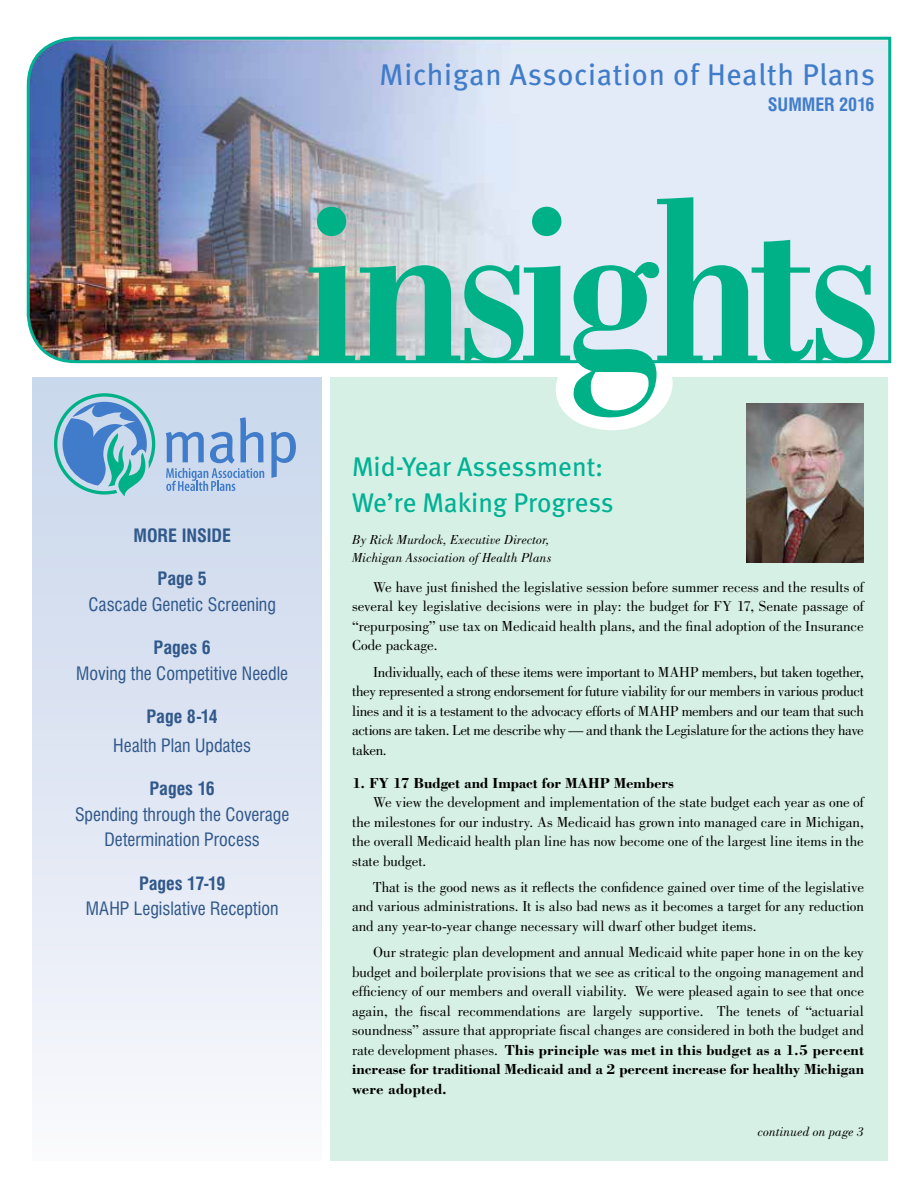
<style>
.page{position:relative;width:918px;height:1188px;background:#fff}
.page>*{position:absolute;margin:0;border:0;box-sizing:border-box;transform-origin:0 0}
.t1{font:30px "Meta";letter-spacing:.025em;color:#407cc9}
.t2{font:27px/36px "Meta";letter-spacing:-.005em;color:#00b194}
.t3{font:condensed 18px/25.5px "Swiss 721 BT";color:#30588a;text-align:center}
.t4{font:700 condensed 18px "Swiss 721 BT";color:#30588a}
.t5{font:700 condensed 18px "Swiss 721 BT";letter-spacing:-.005em;color:#407cc9}
.t6{font:15px/19.5px "Bodoni";letter-spacing:-.005em;color:#000;text-align:justify}
.t7{font:700 15px "Bodoni";letter-spacing:-.005em;color:#000}
.t8{font:italic 13.5px/18px "Bodoni";letter-spacing:.005em;color:#000}
.s1{font-weight:700}
</style>
<div class="page">
<img style="left:26px;top:36px;width:866px;height:328px">
<div style="left:330px;top:378px;width:558px;height:783px;background:#d6f0e6"></div>
<div style="left:32px;top:378px;width:290px;height:783px;background:linear-gradient(to bottom,#c7d5eb,#f8f8fc)"></div>
<svg style="left:308px;top:197px;width:567px;height:234px"></svg>
<svg style="left:271px;top:432px;width:25px;height:46px"></svg>
<svg style="left:166px;top:417px;width:98px;height:74px;background:#a4bee2"></svg>
<svg style="left:54px;top:393px;width:101px;height:103px;background:#7db5d0"></svg>
<img style="left:747px;top:403px;width:117px;height:159px">
<h1 class="t1" style="left:380px;top:56px;width:497px">Michigan Association of Health Plans</h1>
<p class="t5" style="left:768px;top:94px;width:108px">SUMMER 2016</p>
<p class="t4" style="left:134px;top:524px;width:99px">MORE INSIDE</p>
<p class="t4" style="left:158px;top:568px;width:51px">Page 5</p>
<p class="t3" style="left:89px;top:591px;width:189px">Cascade Genetic Screening</p>
<p class="t4" style="left:154px;top:637px;width:59px">Pages 6</p>
<p class="t3" style="left:76px;top:660px;width:213px">Moving the Competitive Needle</p>
<p class="t4" style="left:147px;top:706px;width:73px">Page 8-14</p>
<p class="t3" style="left:113px;top:732px;width:139px">Health Plan Updates</p>
<p class="t4" style="left:149px;top:778px;width:67px">Pages 16</p>
<p class="t3" style="left:75px;top:801px;width:216px">Spending through the Coverage<br>Determination Process</p>
<p class="t4" style="left:139px;top:872px;width:88px">Pages 17-19</p>
<p class="t3" style="left:86px;top:896px;width:194px">MAHP Legislative Reception</p>
<h2 class="t2" style="left:352px;top:448px;width:263px">Mid-Year Assessment:<br>We’re Making Progress</h2>
<p class="t8" style="left:352px;top:530px;width:201px">By Rick Murdock, Executive Director,<br>Michigan Association of Health Plans</p>
<p class="t6" style="left:352px;top:577px;width:513px;text-indent:21px">We have just finished the legislative session before summer recess and the results of several key legislative decisions were in play: the budget for FY 17, Senate passage of “repurposing” use tax on Medicaid health plans, and the final adoption of the Insurance Code package.</p>
<p class="t6" style="left:352px;top:662px;width:513px;text-indent:21px">Individually, each of these items were important to MAHP members, but taken together, they represented a strong endorsement for future viability for our members in various product lines and it is a testament to the advocacy efforts of MAHP members and our team that such actions are taken. Let me describe why — and thank the Legislature for the actions they have taken.</p>
<p class="t7" style="left:352px;top:773px;width:323px">1. FY 17 Budget and Impact for MAHP Members</p>
<p class="t6" style="left:352px;top:792px;width:513px;text-indent:21px">We view the development and implementation of the state budget each year as one of the milestones for our industry. As Medicaid has grown into managed care in Michigan, the overall Medicaid health plan line has now become one of the largest line items in the state budget.</p>
<p class="t6" style="left:352px;top:877px;width:513px;text-indent:21px">That is the good news as it reflects the confidence gained over time of the legislative and various administrations. It is also bad news as it becomes a target for any reduction and any year-to-year change necessary will dwarf other budget items.</p>
<p class="t6" style="left:352px;top:942px;width:513px;text-indent:21px">Our strategic plan development and annual Medicaid white paper hone in on the key budget and boilerplate provisions that we see as critical to the ongoing management and efficiency of our members and overall viability. We were pleased again to see that once again, the fiscal recommendations are largely supportive. The tenets of “actuarial soundness” assure that appropriate fiscal changes are considered in both the budget and rate development phases. <span class="s1">This principle was met in this budget as a 1.5 percent increase for traditional Medicaid and a 2 percent increase for healthy Michigan were adopted.</span></p>
<p class="t8" style="left:758px;top:1123px;width:108px">continued on page 3</p>
</div>
